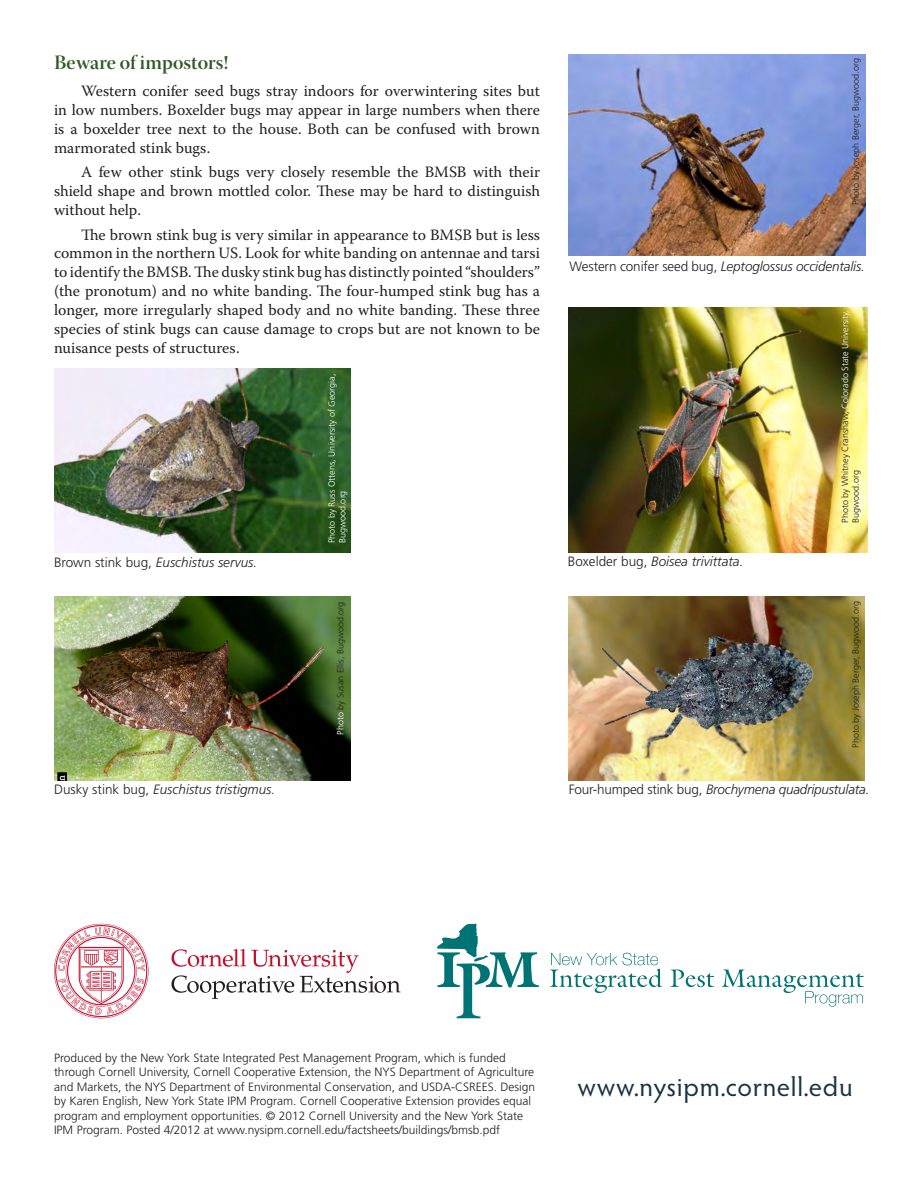
<style>
.page{position:relative;width:918px;height:1188px;background:#fff}
.page>*{position:absolute;margin:0;border:0;box-sizing:border-box;transform-origin:0 0}
.t1{font:27px "Hypatia Sans Pro";letter-spacing:.025em;color:#193441}
.t2{font:20.25px "Warnock Pro Semibold Disp";color:#2f5926}
.t3{font:15.75px/18.9px "Warnock Pro";color:#231f20;text-align:justify}
.t4{font:italic 300 13.5px "Frutiger LT Std";color:#231f20}
.t5{font:300 12px/14.4px "Frutiger LT Std";color:#231f20}
.t6{font:300 9px/10.8px "Frutiger LT Std";color:#231f20}
.t7{font:300 9px/10.8px "Frutiger LT Std";color:#fff}
.s1{font-style:normal}
.s2{color:#fff}
</style>
<div class="page">
<img style="left:568px;top:54px;width:297px;height:202px">
<img style="left:568px;top:307px;width:299px;height:246px">
<img style="left:568px;top:597px;width:296px;height:183px">
<img style="left:54px;top:369px;width:296px;height:184px">
<img style="left:54px;top:597px;width:296px;height:183px">
<svg style="left:171px;top:949px;width:229px;height:50px"></svg>
<svg style="left:54px;top:924px;width:94px;height:94px"></svg>
<svg style="left:437px;top:924px;width:102px;height:94px"></svg>
<svg style="left:550px;top:953px;width:112px;height:40px"></svg>
<svg style="left:670px;top:969px;width:44px;height:18px"></svg>
<svg style="left:722px;top:970px;width:142px;height:37px"></svg>
<p class="t2" style="left:54px;top:50px;width:176px">Beware of impostors!</p>
<p class="t3" style="left:54px;top:82px;width:488px;text-indent:27px">Western conifer seed bugs stray indoors for overwintering sites but in low numbers. Boxelder bugs may appear in large numbers when there is a boxelder tree next to the house. Both can be confused with brown marmorated stink bugs.</p>
<p class="t3" style="left:54px;top:163px;width:488px;text-indent:27px">A few other stink bugs very closely resemble the BMSB with their shield shape and brown mottled color. These may be hard to distinguish without help.</p>
<p class="t3" style="left:54px;top:225px;width:488px;text-indent:27px">The brown stink bug is very similar in appearance to BMSB but is less common in the northern US. Look for white banding on antennae and tarsi to identify the BMSB. The dusky stink bug has distinctly pointed “shoulders” (the pronotum) and no white banding. The four-humped stink bug has a longer, more irregularly shaped body and no white banding. These three species of stink bugs can cause damage to crops but are not known to be nuisance pests of structures.</p>
<p class="t4" style="left:54px;top:554px;width:205px"><span class="s1">Brown stink bug,</span> Euschistus servus.</p>
<p class="t4" style="left:54px;top:782px;width:223px"><span class="s1">Dusky stink bug,</span> Euschistus tristigmus.</p>
<p class="t7" style="left:326px;top:543px;width:171px;rotate:-90deg">Photo by Russ Ottens, University of Georgia,<br>Bugwood.org</p>
<p class="t6" style="left:335px;top:735px;width:135px;rotate:-90deg"><span class="s2">Photo</span> by Susan Ellis, Bugwood.org</p>
<p class="t6" style="left:851px;top:205px;width:148px;rotate:-90deg">Photo by Joseph Berger, Bugwood.org</p>
<p class="t4" style="left:570px;top:258px;width:297px"><span class="s1">Western conifer seed bug,</span> Leptoglossus occidentalis.</p>
<p class="t4" style="left:568px;top:554px;width:177px"><span class="s1">Boxelder bug,</span> Boisea trivittata.</p>
<p class="t6" style="left:840px;top:523px;width:214px;rotate:-90deg">Photo by Whitney Cranshaw, <span class="s2">Colorado State University,<br></span>Bugwood.org</p>
<p class="t6" style="left:851px;top:748px;width:148px;rotate:-90deg">Photo by Joseph Berger, Bugwood.org</p>
<p class="t4" style="left:569px;top:782px;width:302px"><span class="s1">Four-humped stink bug,</span> Brochymena quadripustulata.</p>
<p class="t5" style="left:54px;top:1051px;width:483px">Produced by the New York State Integrated Pest Management Program, which is funded through Cornell University, Cornell Cooperative Extension, the NYS Department of Agriculture and Markets, the NYS Department of Environmental Conservation, and USDA-CSREES. Design by Karen English, New York State IPM Program. Cornell Cooperative Extension provides equal program and employment opportunities. © 2012 Cornell University and the New York State IPM Program. Posted 4/2012 at www.nysipm.cornell.edu/factsheets/buildings/bmsb.pdf</p>
<h1 class="t1" style="left:578px;top:1069px;width:276px">www.nysipm.cornell.edu</h1>
</div>
